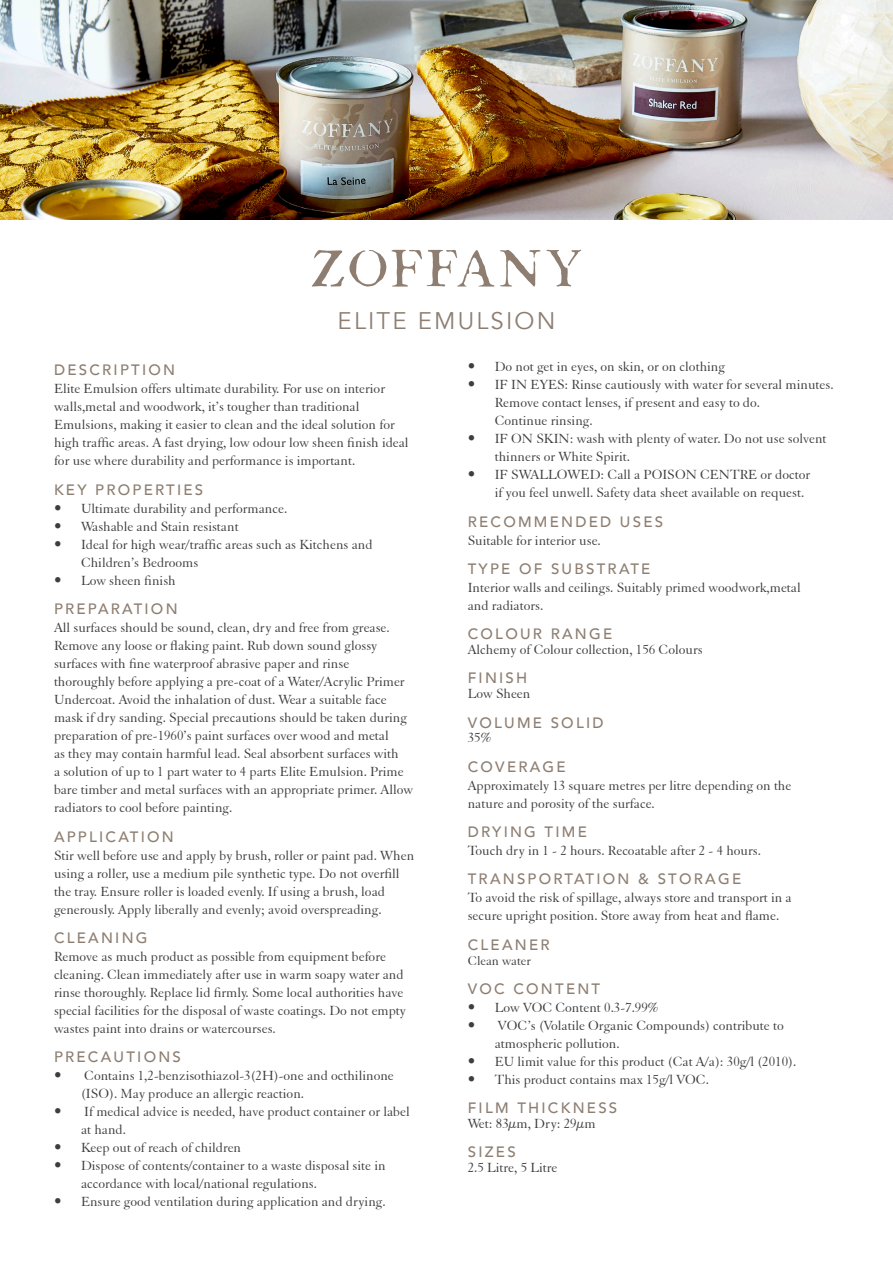
<style>
.page{position:relative;width:893px;height:1263px;background:#fff}
.page>*{position:absolute;margin:0;border:0;box-sizing:border-box;transform-origin:0 0}
.t1{font:24px "Avenir";letter-spacing:.09em;color:#8d7e71}
.t2{font:500 15px "Avenir";letter-spacing:.15em;color:#8d7e71}
.t3{font:14.25px/18px "Elegant Garamond BT";color:#3e3e3f}
.t4{font:13.5px "Elegant Garamond BT";color:#3e3e3f}
.s1{font-family:"Avenir";font-weight:500;font-size:15px}
</style>
<div class="page">
<img style="left:0;top:0;width:893px;height:219px">
<svg style="left:546px;top:250px;width:35px;height:36px"></svg>
<svg style="left:500px;top:250px;width:40px;height:37px"></svg>
<svg style="left:312px;top:250px;width:182px;height:37px"></svg>
<p class="t1" style="left:338px;top:306px;width:219px">ELITE EMULSION</p>
<p class="t2" style="left:54px;top:357px;width:123px">DESCRIPTION</p>
<p class="t3" style="left:54px;top:379px;width:333px">Elite Emulsion offers ultimate durability. For use on interior</p>
<p class="t3" style="left:54px;top:397px;width:307px">walls,metal and woodwork, it’s tougher than traditional</p>
<p class="t3" style="left:54px;top:415px;width:342px">Emulsions, making it easier to clean and the ideal solution for</p>
<p class="t3" style="left:54px;top:433px;width:356px">high traffic areas. A fast drying, low odour low sheen finish ideal</p>
<p class="t3" style="left:54px;top:451px;width:303px">for use where durability and performance is important.</p>
<p class="t2" style="left:54px;top:476px;width:151px">KEY PROPERTIES</p>
<p class="t3" style="left:54px;top:499px;width:235px"><span class="s1">•</span> Ultimate durability and performance.</p>
<p class="t3" style="left:54px;top:517px;width:186px"><span class="s1">•</span> Washable and Stain resistant</p>
<p class="t3" style="left:81px;top:535px;width:293px;text-indent:-27px"><span class="s1">•</span> Ideal for high wear/traffic areas such as Kitchens and<br>Children’s Bedrooms</p>
<p class="t3" style="left:54px;top:571px;width:123px"><span class="s1">•</span> Low sheen finish</p>
<p class="t2" style="left:54px;top:596px;width:125px">PREPARATION</p>
<p class="t3" style="left:54px;top:618px;width:337px">All surfaces should be sound, clean, dry and free from grease.</p>
<p class="t3" style="left:54px;top:636px;width:325px">Remove any loose or flaking paint. Rub down sound glossy</p>
<p class="t3" style="left:54px;top:654px;width:297px">surfaces with fine waterproof abrasive paper and rinse</p>
<p class="t3" style="left:54px;top:672px;width:352px">thoroughly before applying a pre-coat of a Water/Acrylic Primer</p>
<p class="t3" style="left:54px;top:690px;width:334px">Undercoat. Avoid the inhalation of dust. Wear a suitable face</p>
<p class="t3" style="left:54px;top:708px;width:354px">mask if dry sanding. Special precautions should be taken during</p>
<p class="t3" style="left:54px;top:726px;width:336px">preparation of pre-1960’s paint surfaces over wood and metal</p>
<p class="t3" style="left:54px;top:744px;width:346px">as they may contain harmful lead. Seal absorbent surfaces with</p>
<p class="t3" style="left:54px;top:762px;width:351px">a solution of up to 1 part water to 4 parts Elite Emulsion. Prime</p>
<p class="t3" style="left:54px;top:780px;width:361px">bare timber and metal surfaces with an appropriate primer. Allow</p>
<p class="t3" style="left:54px;top:798px;width:180px">radiators to cool before painting.</p>
<p class="t2" style="left:54px;top:823px;width:121px">APPLICATION</p>
<p class="t3" style="left:54px;top:846px;width:362px">Stir well before use and apply by brush, roller or paint pad. When</p>
<p class="t3" style="left:54px;top:864px;width:347px">using a roller, use a medium pile synthetic type. Do not overfill</p>
<p class="t3" style="left:54px;top:882px;width:332px">the tray. Ensure roller is loaded evenly. If using a brush, load</p>
<p class="t3" style="left:54px;top:900px;width:329px">generously. Apply liberally and evenly; avoid overspreading.</p>
<p class="t2" style="left:54px;top:925px;width:95px">CLEANING</p>
<p class="t3" style="left:54px;top:947px;width:333px">Remove as much product as possible from equipment before</p>
<p class="t3" style="left:54px;top:965px;width:351px">cleaning. Clean immediately after use in warm soapy water and</p>
<p class="t3" style="left:54px;top:983px;width:351px">rinse thoroughly. Replace lid firmly. Some local authorities have</p>
<p class="t3" style="left:54px;top:1001px;width:354px">special facilities for the disposal of waste coatings. Do not empty</p>
<p class="t3" style="left:54px;top:1019px;width:223px">wastes paint into drains or watercourses.</p>
<p class="t2" style="left:54px;top:1044px;width:128px">PRECAUTIONS</p>
<p class="t3" style="left:81px;top:1066px;width:314px;text-indent:-27px"><span class="s1">•</span> Contains 1,2-benzisothiazol-3(2H)-one and octhilinone (ISO). May produce an allergic reaction.</p>
<p class="t3" style="left:81px;top:1102px;width:330px;text-indent:-27px"><span class="s1">•</span> If medical advice is needed, have product container or label at hand.</p>
<p class="t3" style="left:54px;top:1138px;width:189px"><span class="s1">•</span> Keep out of reach of children</p>
<p class="t3" style="left:81px;top:1156px;width:306px;text-indent:-27px"><span class="s1">•</span> Dispose of contents/container to a waste disposal site in accordance with local/national regulations.</p>
<p class="t3" style="left:54px;top:1192px;width:333px"><span class="s1">•</span> Ensure good ventilation during application and drying.</p>
<p class="t3" style="left:468px;top:357px;width:259px"><span class="s1">•</span> Do not get in eyes, on skin, or on clothing</p>
<p class="t3" style="left:495px;top:375px;width:340px;text-indent:-27px"><span class="s1">•</span> IF IN EYES: Rinse cautiously with water for several minutes.<br>Remove contact lenses, if present and easy to do.<br>Continue rinsing.</p>
<p class="t3" style="left:495px;top:429px;width:333px;text-indent:-27px"><span class="s1">•</span> IF ON SKIN: wash with plenty of water. Do not use solvent thinners or White Spirit.</p>
<p class="t3" style="left:495px;top:465px;width:317px;text-indent:-27px"><span class="s1">•</span> IF SWALLOWED: Call a POISON CENTRE or doctor if you feel unwell. Safety data sheet available on request.</p>
<p class="t2" style="left:468px;top:508px;width:197px">RECOMMENDED USES</p>
<p class="t3" style="left:468px;top:531px;width:135px">Suitable for interior use.</p>
<p class="t2" style="left:468px;top:556px;width:184px">TYPE OF SUBSTRATE</p>
<p class="t3" style="left:468px;top:578px;width:334px">Interior walls and ceilings. Suitably primed woodwork,metal</p>
<p class="t3" style="left:468px;top:596px;width:77px">and radiators.</p>
<p class="t2" style="left:468px;top:621px;width:146px">COLOUR RANGE</p>
<p class="t3" style="left:468px;top:640px;width:236px">Alchemy of Colour collection, 156 Colours</p>
<p class="t2" style="left:468px;top:665px;width:61px">FINISH</p>
<p class="t3" style="left:468px;top:684px;width:64px">Low Sheen</p>
<p class="t2" style="left:468px;top:709px;width:137px">VOLUME SOLID</p>
<p class="t3" style="left:468px;top:728px;width:25px">35%</p>
<p class="t2" style="left:468px;top:753px;width:99px">COVERAGE</p>
<p class="t3" style="left:468px;top:776px;width:325px">Approximately 13 square metres per litre depending on the</p>
<p class="t3" style="left:468px;top:794px;width:189px">nature and porosity of the surface.</p>
<p class="t2" style="left:468px;top:819px;width:121px">DRYING TIME</p>
<p class="t3" style="left:468px;top:841px;width:295px">Touch dry in 1 - 2 hours. Recoatable after 2 - 4 hours.</p>
<p class="t2" style="left:468px;top:866px;width:275px">TRANSPORTATION &amp; STORAGE</p>
<p class="t3" style="left:468px;top:889px;width:326px">To avoid the risk of spillage, always store and transport in a</p>
<p class="t3" style="left:468px;top:907px;width:313px">secure upright position. Store away from heat and flame.</p>
<p class="t2" style="left:468px;top:932px;width:83px">CLEANER</p>
<p class="t4" style="left:468px;top:952px;width:65px">Clean water</p>
<p class="t2" style="left:468px;top:976px;width:134px">VOC CONTENT</p>
<p class="t3" style="left:468px;top:998px;width:192px"><span class="s1">•</span> Low VOC Content 0.3-7.99%</p>
<p class="t3" style="left:495px;top:1016px;width:291px;text-indent:-27px"><span class="s1">•</span> VOC’s (Volatile Organic Compounds) contribute to atmospheric pollution.</p>
<p class="t3" style="left:468px;top:1052px;width:330px"><span class="s1">•</span> EU limit value for this product (Cat A/a): 30g/l (2010).</p>
<p class="t3" style="left:468px;top:1070px;width:243px"><span class="s1">•</span> This product contains max 15g/l VOC.</p>
<p class="t2" style="left:468px;top:1095px;width:151px">FILM THICKNESS</p>
<p class="t3" style="left:468px;top:1114px;width:129px">Wet: 83μm, Dry: 29μm</p>
<p class="t2" style="left:468px;top:1139px;width:49px">SIZES</p>
<p class="t3" style="left:468px;top:1158px;width:91px">2.5 Litre, 5 Litre</p>
</div>
